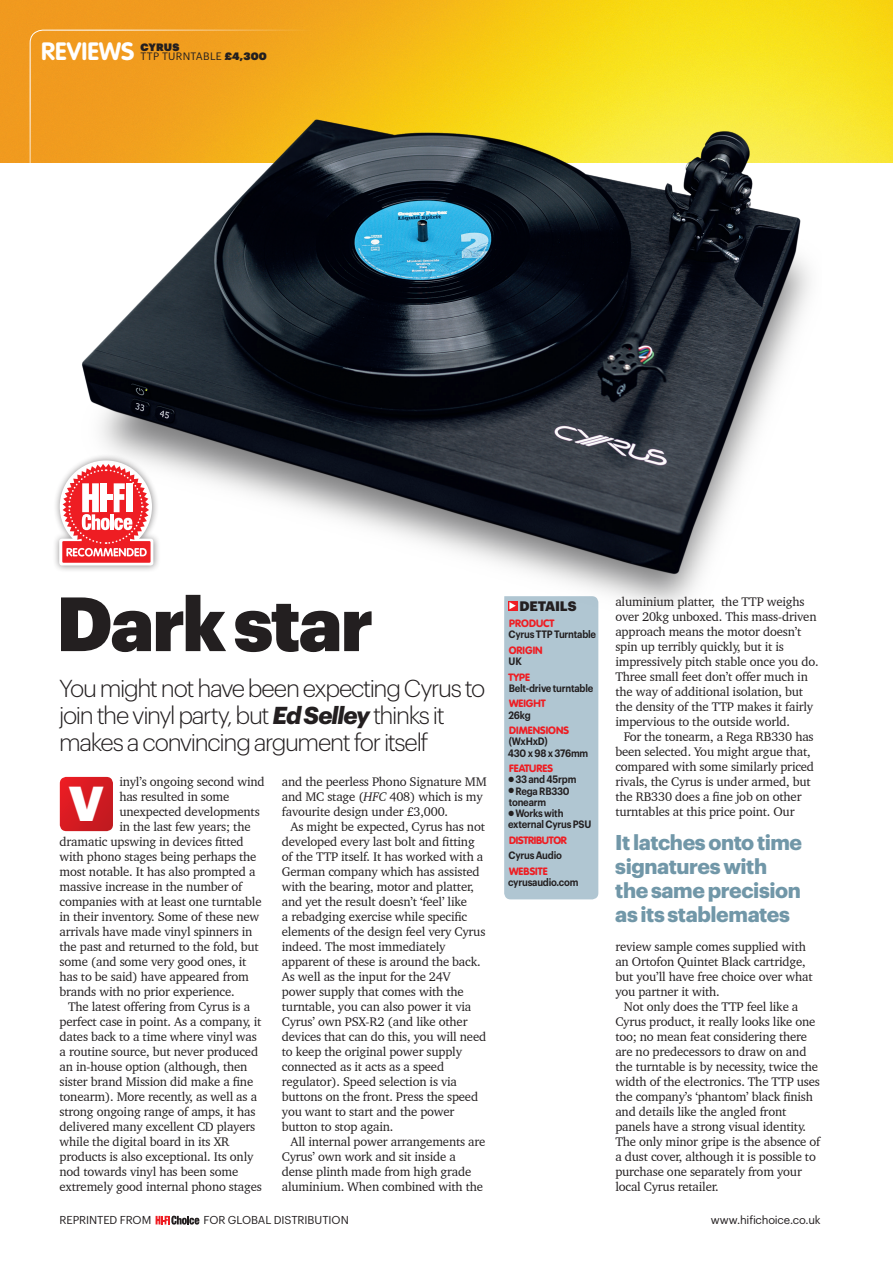
<style>
.page{position:relative;width:893px;height:1263px;background:#fff}
.page>*{position:absolute;margin:0;border:0;box-sizing:border-box;transform-origin:0 0}
.t1{font:900 75px "Graphik";letter-spacing:-.025em;color:#231f20}
.t2{font:900 48px "Graphik";color:#fff}
.t3{font:700 24.75px "VAG Rounded Std";letter-spacing:.005em;color:#fff}
.t4{font:300 24px/27px "Graphik";letter-spacing:-.055em;color:#231f20}
.t5{font:700 21px/24px "Graphik";letter-spacing:-.02em;color:#7197a8}
.t6{font:900 13.5px "Graphik";letter-spacing:-.015em;color:#231f20}
.t7{font:12.75px/15px "Charter BT";letter-spacing:-.015em;color:#231f20}
.t8{font:11.25px "Graphik";letter-spacing:-.005em;color:#231f20}
.t9{font:600 10.5px/11.2px "Graphik";letter-spacing:-.02em;color:#231f20;scale:.9 1}
.t10{font:900 10.5px "VAG Rounded Std";color:#ee1d23}
.t11{font:10.5px "Graphik";letter-spacing:.025em;color:#231f20}
.t12{font:900 10.5px "VAG Rounded Std";letter-spacing:-.03em;color:#ee1d23}
.t13{font:10.5px "Graphik Super";letter-spacing:.01em;color:#231f20}
.s1{font-family:"Graphik Super"}
.s2{font-weight:700;font-style:italic}
.s3{font-style:italic}
</style>
<div class="page">
<img style="left:0;top:0;width:893px;height:162px">
<svg style="left:60px;top:777px;width:53px;height:54px;background:#d51d23"></svg>
<img style="left:0;top:22px;width:822px;height:642px">
<svg style="left:29px;top:29px;width:327px;height:327px"></svg>
<svg style="left:156px;top:1216px;width:44px;height:8px"></svg>
<div style="left:504px;top:596px;width:94px;height:303px;background:#b0c6d2"></div>
<h3 class="t3" style="left:41px;top:37px;width:95px">REVIEWS</h3>
<p class="t13" style="left:141px;top:39px;width:40px">CYRUS</p>
<p class="t11" style="left:141px;top:49px;width:7px">TTP</p>
<p class="t11" style="left:162px;top:49px;width:106px">TURNTABLE <span class="s1">£4,300</span></p>
<h1 class="t1" style="left:56px;top:565px;width:319px">Dark star</h1>
<h3 class="t4" style="left:59px;top:673px;width:428px">You might not have been expecting Cyrus to join the vinyl party, but <span class="s2">Ed Selley</span> thinks it makes a convincing argument for itself</h3>
<p class="t7" style="left:282px;top:774px;width:206px">and the peerless Phono Signature MM and MC stage (<span class="s3">HFC</span> 408) which is my favourite design under £3,000.</p>
<p class="t7" style="left:282px;top:819px;width:206px;text-indent:9px">As might be expected, Cyrus has not developed every last bolt and fitting of the TTP itself. It has worked with a German company which has assisted with the bearing, motor and platter, and yet the result doesn’t ‘feel’ like<br>a rebadging exercise while specific elements of the design feel very Cyrus indeed. The most immediately apparent of these is around the back.<br>As well as the input for the 24V power supply that comes with the turntable, you can also power it via Cyrus’ own PSX-R2 (and like other devices that can do this, you will need to keep the original power supply connected as it acts as a speed regulator). Speed selection is via buttons on the front. Press the speed you want to start and the power button to stop again.</p>
<p class="t7" style="left:282px;top:1134px;width:205px;text-indent:9px">All internal power arrangements are Cyrus’ own work and sit inside a dense plinth made from high grade aluminium. When combined with the</p>
<p class="t7" style="left:119px;top:774px;width:147px">inyl’s ongoing second wind</p>
<p class="t7" style="left:119px;top:789px;width:112px">has resulted in some</p>
<p class="t7" style="left:119px;top:804px;width:142px">unexpected developments</p>
<p class="t7" style="left:119px;top:819px;width:133px">in the last few years; the</p>
<p class="t7" style="left:60px;top:834px;width:186px">dramatic upswing in devices fitted</p>
<p class="t7" style="left:60px;top:849px;width:198px">with phono stages being perhaps the</p>
<p class="t7" style="left:60px;top:864px;width:197px">most notable. It has also prompted a</p>
<p class="t7" style="left:60px;top:879px;width:184px">massive increase in the number of</p>
<p class="t7" style="left:60px;top:894px;width:204px">companies with at least one turntable</p>
<p class="t7" style="left:60px;top:909px;width:201px">in their inventory. Some of these new</p>
<p class="t7" style="left:60px;top:924px;width:194px">arrivals have made vinyl spinners in</p>
<p class="t7" style="left:60px;top:939px;width:201px">the past and returned to the fold, but</p>
<p class="t7" style="left:60px;top:954px;width:188px">some (and some very good ones, it</p>
<p class="t7" style="left:60px;top:969px;width:191px">has to be said) have appeared from</p>
<p class="t7" style="left:60px;top:984px;width:177px">brands with no prior experience.</p>
<p class="t7" style="left:68px;top:999px;width:184px">The latest offering from Cyrus is a</p>
<p class="t7" style="left:60px;top:1014px;width:203px">perfect case in point. As a company, it</p>
<p class="t7" style="left:60px;top:1029px;width:199px">dates back to a time where vinyl was</p>
<p class="t7" style="left:60px;top:1044px;width:200px">a routine source, but never produced</p>
<p class="t7" style="left:60px;top:1059px;width:189px">an in-house option (although, then</p>
<p class="t7" style="left:60px;top:1074px;width:195px">sister brand Mission did make a fine</p>
<p class="t7" style="left:60px;top:1089px;width:199px">tonearm). More recently, as well as a</p>
<p class="t7" style="left:60px;top:1104px;width:198px">strong ongoing range of amps, it has</p>
<p class="t7" style="left:60px;top:1119px;width:197px">delivered many excellent CD players</p>
<p class="t7" style="left:60px;top:1134px;width:171px">while the digital board in its XR</p>
<p class="t7" style="left:60px;top:1149px;width:195px">products is also exceptional. Its only</p>
<p class="t7" style="left:60px;top:1164px;width:180px">nod towards vinyl has been some</p>
<p class="t7" style="left:60px;top:1179px;width:204px">extremely good internal phono stages</p>
<h2 class="t2" style="left:69px;top:766px;width:37px">V</h2>
<p class="t6" style="left:520px;top:595px;width:58px">DETAILS</p>
<p class="t10" style="left:509px;top:617px;width:47px">PRODUCT</p>
<p class="t9" style="left:508px;top:628px;width:99px">Cyrus TTP Turntable</p>
<p class="t10" style="left:509px;top:644px;width:35px">ORIGIN</p>
<p class="t9" style="left:509px;top:655px;width:16px">UK</p>
<p class="t10" style="left:509px;top:670px;width:23px">TYPE</p>
<p class="t9" style="left:509px;top:681px;width:96px">Belt-drive turntable</p>
<p class="t10" style="left:509px;top:697px;width:39px">WEIGHT</p>
<p class="t9" style="left:509px;top:708px;width:26px">26kg</p>
<p class="t10" style="left:509px;top:724px;width:61px">DIMENSIONS</p>
<p class="t9" style="left:508px;top:735px;width:91px">(WxHxD)<br>430 x 98 x 376mm</p>
<p class="t10" style="left:509px;top:762px;width:40px">FEATURES</p>
<p class="t9" style="left:508px;top:773px;width:77px">● 33 and 45rpm</p>
<p class="t9" style="left:508px;top:784px;width:69px">● Rega RB330 tonearm</p>
<p class="t9" style="left:508px;top:807px;width:94px">● Works with external Cyrus PSU</p>
<p class="t12" style="left:509px;top:834px;width:59px">DISTRIBUTOR</p>
<p class="t9" style="left:508px;top:849px;width:61px">Cyrus Audio</p>
<p class="t10" style="left:509px;top:865px;width:40px">WEBSITE</p>
<p class="t9" style="left:508px;top:876px;width:80px">cyrusaudio.com</p>
<p class="t7" style="left:615px;top:594px;width:205px">aluminium platter, the TTP weighs over 20kg unboxed. This mass-driven approach means the motor doesn’t spin up terribly quickly, but it is impressively pitch stable once you do.<br>Three small feet don’t offer much in the way of additional isolation, but the density of the TTP makes it fairly impervious to the outside world.</p>
<p class="t7" style="left:615px;top:729px;width:200px;text-indent:9px">For the tonearm, a Rega RB330 has been selected. You might argue that, compared with some similarly priced rivals, the Cyrus is under armed, but the RB330 does a fine job on other turntables at this price point. Our</p>
<h3 class="t5" style="left:615px;top:828px;width:188px">It latches onto time signatures with the same precision as its stablemates</h3>
<p class="t7" style="left:615px;top:939px;width:199px">review sample comes supplied with an Ortofon Quintet Black cartridge, but you’ll have free choice over what you partner it with.</p>
<p class="t7" style="left:615px;top:999px;width:206px;text-indent:9px">Not only does the TTP feel like a Cyrus product, it really looks like one too; no mean feat considering there are no predecessors to draw on and the turntable is by necessity, twice the width of the electronics. The TTP uses the company’s ‘phantom’ black finish and details like the angled front panels have a strong visual identity.<br>The only minor gripe is the absence of a dust cover, although it is possible to purchase one separately from your local Cyrus retailer.</p>
<p class="t8" style="left:60px;top:1212px;width:93px">REPRINTED FROM</p>
<p class="t8" style="left:204px;top:1212px;width:147px">FOR GLOBAL DISTRIBUTION</p>
<p class="t8" style="left:711px;top:1212px;width:111px">WWW.HIFICHOICE.CO.UK</p>
</div>
